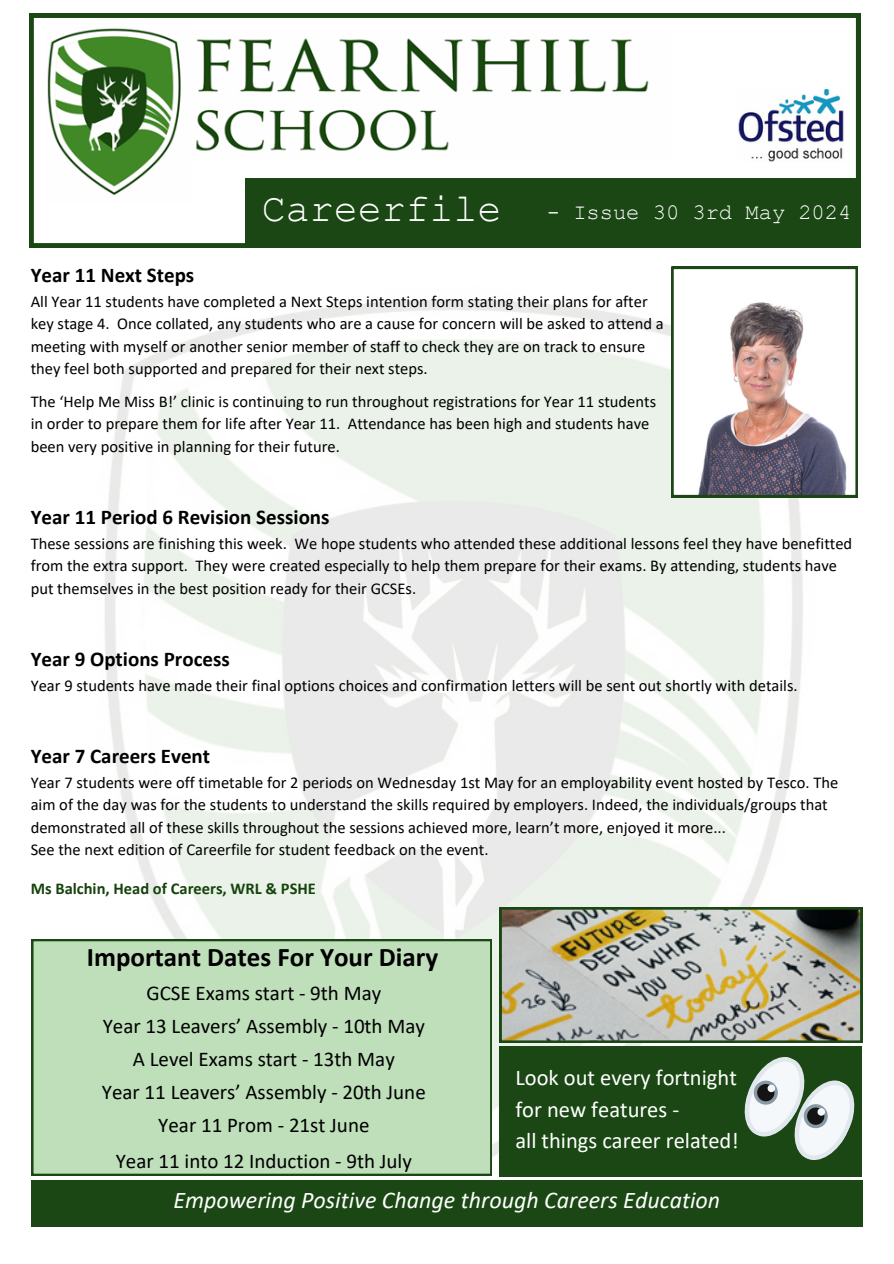
<style>
.page{position:relative;width:894px;height:1264px;background:#fff}
.page>*{position:absolute;margin:0;border:0;box-sizing:border-box;transform-origin:0 0}
.t1{font:39.9px "Courier New";color:#fff}
.t2{font:700 27px "Calibri";color:#000}
.t3{font:italic 24px "Calibri";color:#fff}
.t4{font:22.5px/31.5px "Calibri";color:#fff}
.t5{font:22.05px "Courier New";color:#fff}
.t6{font:21px "Calibri";color:#000}
.t7{font:700 21px "Calibri";color:#000}
.t8{font:16.5px/22.5px "Calibri";color:#000}
.t9{font:700 16.5px "Calibri";color:#15430c}
</style>
<div class="page">
<svg style="left:29px;top:13px;width:831px;height:234px"></svg>
<img style="left:105px;top:299px;width:709px;height:857px">
<div style="left:31px;top:1179px;width:831px;height:47px;background:#1a4713"></div>
<div style="left:499px;top:1046px;width:362px;height:130px;background:#1a4713"></div>
<svg style="left:744px;top:1047px;width:118px;height:122px"></svg>
<svg style="left:499px;top:907px;width:362px;height:135px;background:#abaa98"></svg>
<svg style="left:671px;top:267px;width:186px;height:230px"></svg>
<div style="left:31px;top:939px;width:460px;height:236px;background:#bedfba"></div>
<div style="left:245px;top:178px;width:615px;height:67px;background:#1a4713"></div>
<img style="left:737px;top:89px;width:107px;height:72px">
<h4 class="t1" style="left:262px;top:188px;width:241px">Careerfile</h4>
<h4 class="t5" style="left:546px;top:201px;width:306px">- Issue 30 3rd May 2024</h4>
<p class="t7" style="left:31px;top:266px;width:165px">Year 11 Next Steps</p>
<h1 class="t8" style="left:31px;top:291px;width:618px">All Year 11 students have completed a Next Steps intention form stating their plans for after</h1>
<h3 class="t8" style="left:31px;top:314px;width:634px">key stage 4. Once collated, any students who are a cause for concern will be asked to attend a</h3>
<p class="t8" style="left:31px;top:336px;width:616px">meeting with myself or another senior member of staff to check they are on track to ensure</p>
<p class="t8" style="left:31px;top:359px;width:398px">they feel both supported and prepared for their next steps.</p>
<p class="t8" style="left:31px;top:391px;width:626px">The ‘Help Me Miss B!’ clinic is continuing to run throughout registrations for Year 11 students</p>
<p class="t8" style="left:31px;top:414px;width:620px">in order to prepare them for life after Year 11. Attendance has been high and students have</p>
<p class="t8" style="left:31px;top:436px;width:310px">been very positive in planning for their future.</p>
<p class="t7" style="left:31px;top:508px;width:300px">Year 11 Period 6 Revision Sessions</p>
<p class="t8" style="left:31px;top:533px;width:822px">These sessions are finishing this week. We hope students who attended these additional lessons feel they have benefitted from the extra support. They were created especially to help them prepare for their exams. By attending, students have put themselves in the best position ready for their GCSEs.</p>
<p class="t7" style="left:31px;top:650px;width:200px">Year 9 Options Process</p>
<p class="t8" style="left:31px;top:675px;width:768px">Year 9 students have made their final options choices and confirmation letters will be sent out shortly with details.</p>
<p class="t7" style="left:31px;top:747px;width:181px">Year 7 Careers Event</p>
<p class="t8" style="left:31px;top:772px;width:808px">Year 7 students were off timetable for 2 periods on Wednesday 1st May for an employability event hosted by Tesco. The aim of the day was for the students to understand the skills required by employers. Indeed, the individuals/groups that demonstrated all of these skills throughout the sessions achieved more, learn’t more, enjoyed it more...</p>
<p class="t8" style="left:31px;top:839px;width:459px">See the next edition of Careerfile for student feedback on the event.</p>
<p class="t9" style="left:31px;top:881px;width:286px">Ms Balchin, Head of Careers, WRL &amp; PSHE</p>
<h4 class="t2" style="left:87px;top:945px;width:353px">Important Dates For Your Diary</h4>
<p class="t6" style="left:146px;top:984px;width:236px">GCSE Exams start - 9th May</p>
<p class="t6" style="left:103px;top:1017px;width:324px">Year 13 Leavers’ Assembly - 10th May</p>
<h2 class="t6" style="left:133px;top:1050px;width:263px">A Level Exams start - 13th May</h2>
<h4 class="t6" style="left:102px;top:1083px;width:325px">Year 11 Leavers’ Assembly - 20th June</h4>
<h4 class="t6" style="left:158px;top:1116px;width:213px">Year 11 Prom - 21st June</h4>
<h4 class="t6" style="left:116px;top:1152px;width:297px">Year 11 into 12 Induction - 9th July</h4>
<p class="t4" style="left:515px;top:1064px;width:225px">Look out every fortnight for new features -<br>all things career related!</p>
<p class="t3" style="left:173px;top:1190px;width:548px">Empowering Positive Change through Careers Education</p>
</div>
